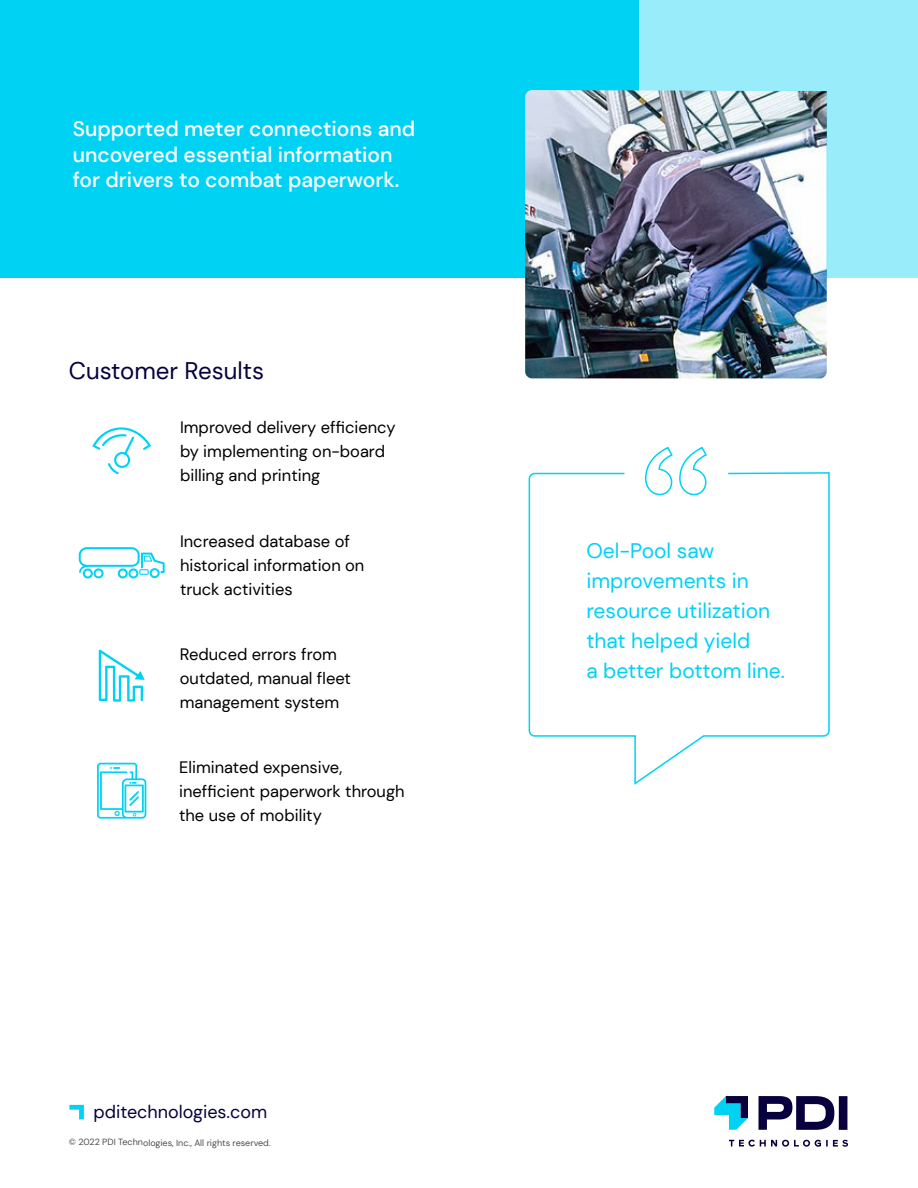
<style>
.page{position:relative;width:918px;height:1188px;background:#fff}
.page>*{position:absolute;margin:0;border:0;box-sizing:border-box;transform-origin:0 0}
.t1{font:24px "DM Sans";color:#07003d}
.t2{font:500 21px/25.2px "DM Sans";color:#fff}
.t3{font:21px/30px "DM Sans";color:#00d2f4}
.t4{font:18px "DM Sans";color:#07003d}
.t5{font:16.5px/24px "DM Sans";color:#000}
.t6{font:9px "DM Sans";color:#4d4d4d}
</style>
<div class="page">
<svg style="left:758px;top:1096px;width:76px;height:34px"></svg>
<div style="left:839px;top:1096px;width:8px;height:34px;background:#07003d"></div>
<svg style="left:714px;top:1096px;width:34px;height:34px"></svg>
<svg style="left:729px;top:1140px;width:119px;height:7px"></svg>
<svg style="left:69px;top:1105px;width:15px;height:14px"></svg>
<div style="left:0;top:0;width:918px;height:278px;background:#00d2f4"></div>
<div style="left:639px;top:0;width:279px;height:278px;background:#99edfa"></div>
<svg style="left:646px;top:446px;width:61px;height:25px"></svg>
<svg style="left:528px;top:471px;width:302px;height:314px"></svg>
<img style="left:525px;top:90px;width:302px;height:288px">
<svg style="left:79px;top:547px;width:86px;height:31px"></svg>
<svg style="left:97px;top:763px;width:49px;height:56px"></svg>
<svg style="left:92px;top:427px;width:59px;height:47px"></svg>
<svg style="left:99px;top:650px;width:46px;height:52px"></svg>
<p class="t2" style="left:73px;top:116px;width:344px">Supported meter connections and uncovered essential information for drivers to combat paperwork.</p>
<h1 class="t1" style="left:69px;top:356px;width:197px">Customer Results</h1>
<p class="t5" style="left:180px;top:416px;width:217px">Improved delivery efficiency by implementing on-board billing and printing</p>
<p class="t5" style="left:180px;top:530px;width:186px">Increased database of historical information on truck activities</p>
<p class="t5" style="left:180px;top:642px;width:173px">Reduced errors from outdated, manual fleet management system</p>
<p class="t5" style="left:179px;top:755px;width:227px">Eliminated expensive, inefficient paperwork through the use of mobility</p>
<p class="t4" style="left:93px;top:1101px;width:175px">pditechnologies.com</p>
<p class="t6" style="left:69px;top:1137px;width:203px">© 2022 PDI Technologies, Inc., All rights reserved.</p>
<p class="t3" style="left:586px;top:535px;width:200px">Oel-Pool saw improvements in resource utilization that helped yield<br>a better bottom line.</p>
</div>
